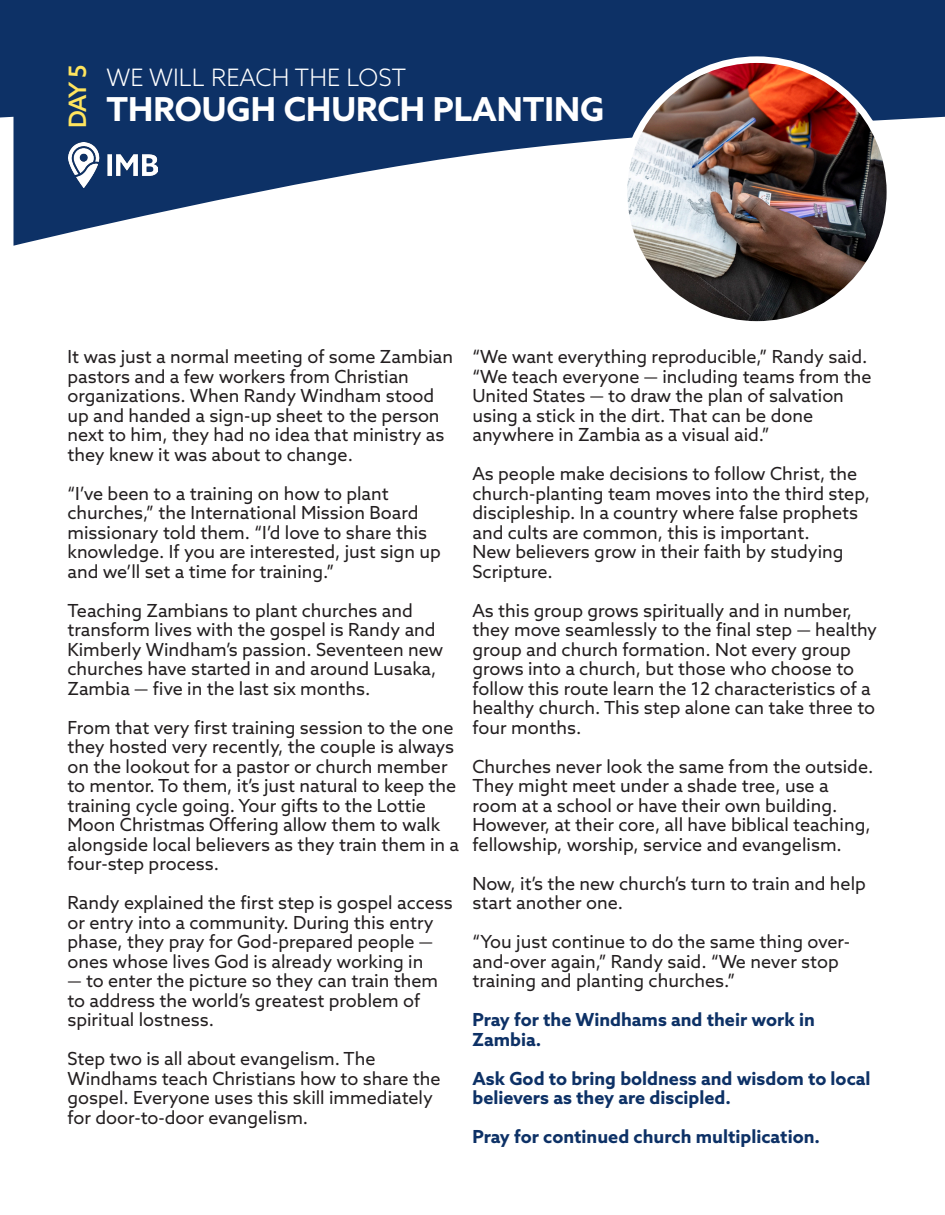
<style>
.page{position:relative;width:945px;height:1215px;background:#fff}
.page>*{position:absolute;margin:0;border:0;box-sizing:border-box;transform-origin:0 0}
.t1{font:700 33px "Azo Sans";color:#fff}
.t2{font:300 24px "Azo Sans";color:#fff}
.t3{font:500 24px "Azo Sans";color:#ffe55e}
.t4{font:18px/19.5px "Azo Sans";color:#231f20}
.t5{font:700 18px/19.5px "Azo Sans";color:#0d3166}
</style>
<div class="page">
<svg style="left:0;top:0;width:14px;height:246px"></svg>
<svg style="left:14px;top:0;width:931px;height:246px;fill:#0d3166"></svg>
<img style="left:68px;top:142px;width:90px;height:46px">
<img style="left:624px;top:60px;width:266px;height:260px">
<div style="left:621px;top:56px;width:272px;height:272px;border:7px solid #fff;border-radius:50%"></div>
<p class="t3" style="left:62px;top:128px;width:65px;rotate:-90deg">DAY 5</p>
<p class="t2" style="left:106px;top:62px;width:301px">WE WILL REACH THE LOST</p>
<p class="t1" style="left:106px;top:87px;width:499px">THROUGH CHURCH PLANTING</p>
<p class="t4" style="left:68px;top:347px;width:387px">It was just a normal meeting of some Zambian pastors and a few workers from Christian organizations. When Randy Windham stood up and handed a sign-up sheet to the person next to him, they had no idea that ministry as they knew it was about to change.</p>
<p class="t4" style="left:68px;top:483px;width:375px">“I’ve been to a training on how to plant churches,” the International Mission Board missionary told them. “I’d love to share this knowledge. If you are interested, just sign up and we’ll set a time for training.”</p>
<p class="t4" style="left:68px;top:600px;width:377px">Teaching Zambians to plant churches and transform lives with the gospel is Randy and Kimberly Windham’s passion. Seventeen new churches have started in and around Lusaka, Zambia — five in the last six months.</p>
<p class="t4" style="left:68px;top:717px;width:393px">From that very first training session to the one they hosted very recently, the couple is always on the lookout for a pastor or church member to mentor. To them, it’s just natural to keep the training cycle going. Your gifts to the Lottie Moon Christmas Offering allow them to walk alongside local believers as they train them in a four-step process.</p>
<p class="t4" style="left:68px;top:893px;width:387px">Randy explained the first step is gospel access or entry into a community. During this entry phase, they pray for God-prepared people — ones whose lives God is already working in</p>
<p class="t4" style="left:68px;top:971px;width:372px">— to enter the picture so they can train them to address the world’s greatest problem of spiritual lostness.</p>
<p class="t4" style="left:68px;top:1049px;width:375px">Step two is all about evangelism. The Windhams teach Christians how to share the gospel. Everyone uses this skill immediately for door-to-door evangelism.</p>
<p class="t4" style="left:472px;top:347px;width:401px">“We want everything reproducible,” Randy said. “We teach everyone — including teams from the United States — to draw the plan of salvation using a stick in the dirt. That can be done anywhere in Zambia as a visual aid.”</p>
<p class="t4" style="left:472px;top:464px;width:399px">As people make decisions to follow Christ, the church-planting team moves into the third step, discipleship. In a country where false prophets and cults are common, this is important.<br>New believers grow in their faith by studying Scripture.</p>
<p class="t4" style="left:472px;top:600px;width:406px">As this group grows spiritually and in number, they move seamlessly to the final step — healthy group and church formation. Not every group grows into a church, but those who choose to follow this route learn the 12 characteristics of a healthy church. This step alone can take three to four months.</p>
<p class="t4" style="left:472px;top:756px;width:402px">Churches never look the same from the outside.<br>They might meet under a shade tree, use a room at a school or have their own building.<br>However, at their core, all have biblical teaching, fellowship, worship, service and evangelism.</p>
<p class="t4" style="left:472px;top:873px;width:395px">Now, it’s the new church’s turn to train and help start another one.</p>
<p class="t4" style="left:472px;top:932px;width:379px">“You just continue to do the same thing over&shy;and-over again,” Randy said. “We never stop training and planting churches.”</p>
<p class="t5" style="left:472px;top:1010px;width:344px">Pray for the Windhams and their work in<br>Zambia.</p>
<p class="t5" style="left:472px;top:1068px;width:400px">Ask God to bring boldness and wisdom to local believers as they are discipled.</p>
<p class="t5" style="left:472px;top:1127px;width:349px">Pray for continued church multiplication.</p>
</div>
